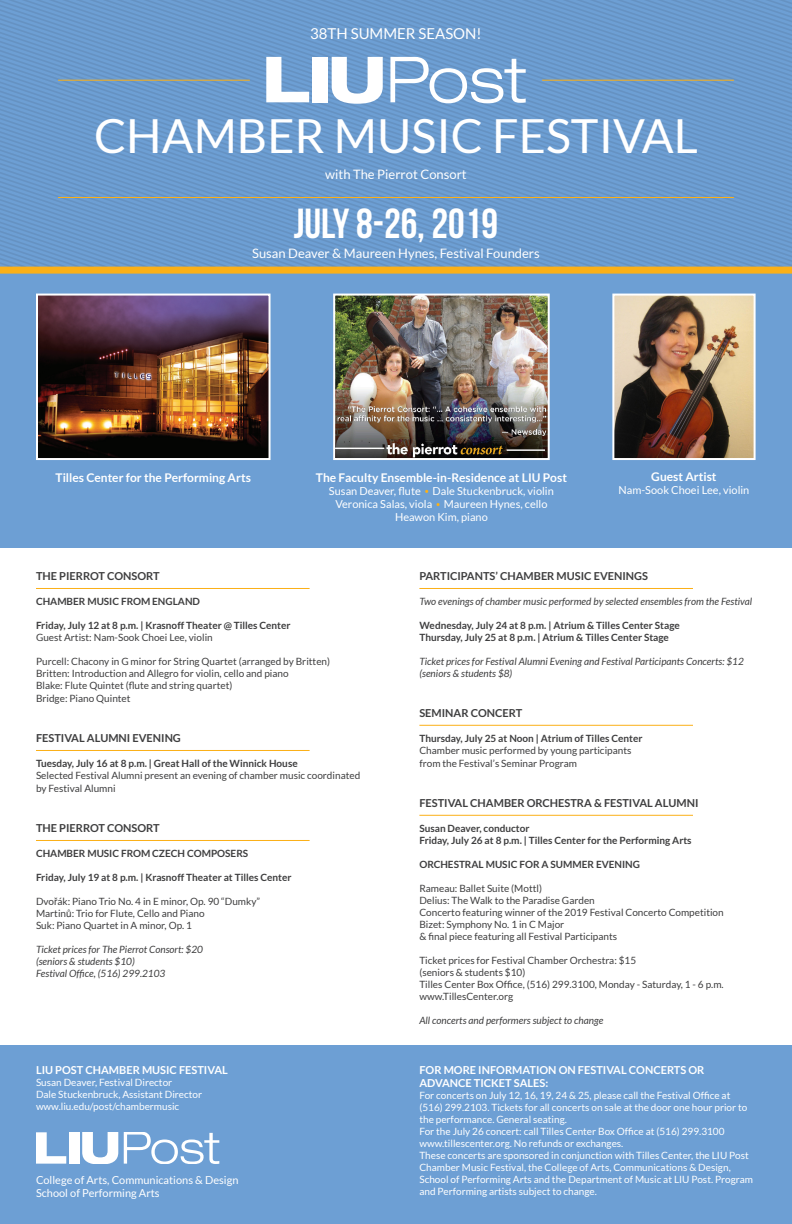
<style>
.page{position:relative;width:792px;height:1224px;background:#fff}
.page>*{position:absolute;margin:0;border:0;box-sizing:border-box;transform-origin:0 0}
.t1{font:47px "Lato";color:#fff}
.t2{font:700 42px "Bebas Neue";color:#fff}
.t3{font:15px "Lato";color:#fff}
.t4{font:13px "Lato";color:#fff}
.t5{font:700 12px "Lato";color:#fff}
.t6{font:11px/13.2px "Lato";color:#fff;text-align:center}
.t7{font:700 11px "Lato";color:#3e3e3f}
.t8{font:700 11px/13.2px "Lato";color:#fff}
.t9{font:10px/13.2px "Lato";color:#3e3e3f}
.t10{font:10px/12px "Lato";color:#fff}
.t11{font:700 10px "Lato";color:#3e3e3f}
.t12{font:italic 10px/12px "Lato";color:#3e3e3f}
.s1{font-family:"Helvetica"}
</style>
<div class="page">
<div style="left:0;top:0;width:792px;height:547px;background:#6d9fd4"></div>
<div style="left:0;top:1045px;width:792px;height:179px;background:#6d9fd4"></div>
<div style="left:0;top:267px;width:792px;height:7px;background:#fbb017"></div>
<svg style="left:0;top:4px;width:784px;height:263px"></svg>
<svg style="left:0;top:17px;width:743px;height:250px"></svg>
<svg style="left:0;top:67px;width:595px;height:200px"></svg>
<svg style="left:0;top:71px;width:581px;height:196px"></svg>
<svg style="left:0;top:80px;width:554px;height:187px"></svg>
<svg style="left:0;top:85px;width:541px;height:182px"></svg>
<svg style="left:0;top:130px;width:405px;height:137px"></svg>
<hr style="left:36px;top:588px;width:274px;height:1px;background:#fbb017">
<hr style="left:36px;top:750px;width:274px;height:1px;background:#fbb017">
<hr style="left:36px;top:840px;width:274px;height:1px;background:#fbb017">
<hr style="left:419px;top:588px;width:274px;height:1px;background:#fbb017">
<hr style="left:419px;top:725px;width:274px;height:1px;background:#fbb017">
<hr style="left:419px;top:815px;width:274px;height:1px;background:#fbb017">
<svg style="left:266px;top:57px;width:43px;height:45px"></svg>
<div style="left:313px;top:57px;width:15px;height:45px;background:#fff"></div>
<svg style="left:332px;top:57px;width:51px;height:47px"></svg>
<svg style="left:390px;top:0;width:402px;height:114px"></svg>
<hr style="left:58px;top:80px;width:192px;height:1px;background:#fbb017">
<hr style="left:542px;top:80px;width:192px;height:1px;background:#fbb017">
<hr style="left:58px;top:197px;width:676px;height:1px;background:#fbb017">
<svg style="left:36px;top:1132px;width:30px;height:32px"></svg>
<div style="left:69px;top:1132px;width:10px;height:32px;background:#fff"></div>
<svg style="left:82px;top:1132px;width:36px;height:32px"></svg>
<svg style="left:124px;top:1132px;width:95px;height:32px"></svg>
<img style="left:39px;top:297px;width:229px;height:160px">
<div style="left:36px;top:294px;width:235px;height:166px;border:2px solid #fff"></div>
<img style="left:336px;top:297px;width:211px;height:160px">
<div style="left:333px;top:294px;width:217px;height:166px;border:2px solid #fff"></div>
<img style="left:615px;top:297px;width:138px;height:160px">
<div style="left:612px;top:294px;width:144px;height:166px;border:2px solid #fff"></div>
<p class="t3" style="left:310px;top:25px;width:173px">38TH SUMMER SEASON!</p>
<p class="t1" style="left:94px;top:110px;width:605px">CHAMBER MUSIC FESTIVAL</p>
<p class="t4" style="left:325px;top:167px;width:143px">with The Pierrot Consort</p>
<p class="t2" style="left:294px;top:201px;width:206px">JULY 8-26, 2019</p>
<p class="t4" style="left:252px;top:246px;width:289px">Susan Deaver &amp; Maureen Hynes, Festival Founders</p>
<p class="t5" style="left:56px;top:470px;width:197px">Tilles Center for the Performing Arts</p>
<p class="t5" style="left:316px;top:470px;width:253px">The Faculty Ensemble-in-Residence at LIU Post</p>
<p class="t6" style="left:329px;top:484px;width:226px">Susan Deaver, flute Dale Stuckenbruck, violin<br>Veronica Salas, viola Maureen Hynes, cello<br>Heawon Kim, piano</p>
<p class="t5" style="left:651px;top:470px;width:67px">Guest Artist</p>
<p class="t6" style="left:619px;top:484px;width:132px">Nam-Sook Choei Lee, violin</p>
<p class="t7" style="left:36px;top:569px;width:125px">THE PIERROT CONSORT</p>
<p class="t11" style="left:36px;top:596px;width:166px">CHAMBER MUSIC FROM ENGLAND</p>
<p class="t11" style="left:36px;top:620px;width:256px">Friday, July 12 at 8 p.m. | Krasnoff Theater @ Tilles Center</p>
<p class="t9" style="left:36px;top:631px;width:178px">Guest Artist: Nam-Sook Choei Lee, violin</p>
<p class="t9" style="left:36px;top:655px;width:296px">Purcell: Chacony in G minor for String Quartet (arranged by Britten)</p>
<p class="t9" style="left:36px;top:667px;width:254px">Britten: Introduction and Allegro for violin, cello and piano</p>
<p class="t9" style="left:36px;top:679px;width:198px">Blake: Flute Quintet (flute and string quartet)</p>
<p class="t9" style="left:36px;top:692px;width:96px">Bridge: Piano Quintet</p>
<p class="t7" style="left:36px;top:731px;width:146px">FESTIVAL ALUMNI EVENING</p>
<p class="t11" style="left:36px;top:758px;width:263px">Tuesday, July 16 at 8 p.m. | Great Hall of the Winnick House</p>
<p class="t9" style="left:36px;top:769px;width:326px">Selected Festival Alumni present an evening of chamber music coordinated by Festival Alumni</p>
<p class="t7" style="left:36px;top:821px;width:125px">THE PIERROT CONSORT</p>
<p class="t11" style="left:36px;top:848px;width:214px">CHAMBER MUSIC FROM CZECH COMPOSERS</p>
<p class="t11" style="left:36px;top:872px;width:257px">Friday, July 19 at 8 p.m. | Krasnoff Theater at Tilles Center</p>
<p class="t9" style="left:36px;top:895px;width:226px">Dvo<span class="s1">ř</span>ák: Piano Trio No. 4 in E minor, Op. 90 “Dumky”</p>
<p class="t9" style="left:36px;top:907px;width:170px">Martin<span class="s1">ů</span>: Trio for Flute, Cello and Piano</p>
<p class="t9" style="left:36px;top:919px;width:158px">Suk: Piano Quartet in A minor, Op. 1</p>
<p class="t12" style="left:36px;top:944px;width:168px">Ticket prices for The Pierrot Consort: $20</p>
<p class="t12" style="left:36px;top:956px;width:100px">(seniors &amp; students $10)</p>
<p class="t12" style="left:36px;top:968px;width:131px">Festival Office, (516) 299.2103</p>
<p class="t8" style="left:36px;top:1063px;width:193px">LIU POST CHAMBER MUSIC FESTIVAL</p>
<p class="t10" style="left:36px;top:1076px;width:138px">Susan Deaver, Festival Director</p>
<p class="t10" style="left:36px;top:1088px;width:168px">Dale Stuckenbruck, Assistant Director</p>
<p class="t10" style="left:36px;top:1100px;width:145px">www.liu.edu/post/chambermusic</p>
<p class="t6" style="left:36px;top:1173px;width:204px">College of Arts, Communications &amp; Design</p>
<p class="t6" style="left:36px;top:1186px;width:125px">School of Performing Arts</p>
<p class="t7" style="left:419px;top:569px;width:230px">PARTICIPANTS’ CHAMBER MUSIC EVENINGS</p>
<p class="t12" style="left:419px;top:596px;width:334px">Two evenings of chamber music performed by selected ensembles from the Festival</p>
<p class="t11" style="left:419px;top:620px;width:262px">Wednesday, July 24 at 8 p.m. | Atrium &amp; Tilles Center Stage</p>
<p class="t11" style="left:419px;top:632px;width:251px">Thursday, July 25 at 8 p.m. | Atrium &amp; Tilles Center Stage</p>
<p class="t12" style="left:419px;top:656px;width:326px">Ticket prices for Festival Alumni Evening and Festival Participants Concerts: $12 (seniors &amp; students $8)</p>
<p class="t7" style="left:419px;top:706px;width:104px">SEMINAR CONCERT</p>
<p class="t11" style="left:419px;top:732px;width:225px">Thursday, July 25 at Noon | Atrium of Tilles Center</p>
<p class="t9" style="left:419px;top:744px;width:214px">Chamber music performed by young participants</p>
<p class="t9" style="left:419px;top:757px;width:159px">from the Festival’s Seminar Program</p>
<p class="t7" style="left:419px;top:796px;width:281px">FESTIVAL CHAMBER ORCHESTRA &amp; FESTIVAL ALUMNI</p>
<p class="t11" style="left:419px;top:822px;width:112px">Susan Deaver, conductor</p>
<p class="t11" style="left:419px;top:834px;width:274px">Friday, July 26 at 8 p.m. | Tilles Center for the Performing Arts</p>
<p class="t11" style="left:419px;top:858px;width:222px">ORCHESTRAL MUSIC FOR A SUMMER EVENING</p>
<p class="t9" style="left:419px;top:882px;width:124px">Rameau: Ballet Suite (Mottl)</p>
<p class="t9" style="left:419px;top:894px;width:177px">Delius: The Walk to the Paradise Garden</p>
<p class="t9" style="left:419px;top:906px;width:306px">Concerto featuring winner of the 2019 Festival Concerto Competition</p>
<p class="t9" style="left:419px;top:918px;width:146px">Bizet: Symphony No. 1 in C Major</p>
<p class="t9" style="left:419px;top:930px;width:199px">&amp; final piece featuring all Festival Participants</p>
<p class="t9" style="left:419px;top:954px;width:218px">Ticket prices for Festival Chamber Orchestra: $15</p>
<p class="t9" style="left:419px;top:966px;width:107px">(seniors &amp; students $10)</p>
<p class="t9" style="left:419px;top:978px;width:306px">Tilles Center Box Office, (516) 299.3100, Monday - Saturday, 1 - 6 p.m.</p>
<p class="t9" style="left:419px;top:990px;width:95px">www.TillesCenter.org</p>
<p class="t12" style="left:419px;top:1014px;width:185px">All concerts and performers subject to change</p>
<p class="t8" style="left:419px;top:1063px;width:287px">FOR MORE INFORMATION ON FESTIVAL CONCERTS OR<br>ADVANCE TICKET SALES:</p>
<p class="t10" style="left:419px;top:1090px;width:313px">For concerts on July 12, 16, 19, 24 &amp; 25, please call the Festival Office at</p>
<p class="t10" style="left:419px;top:1102px;width:330px">(516) 299.2103. Tickets for all concerts on sale at the door one hour prior to the performance. General seating.</p>
<p class="t10" style="left:419px;top:1126px;width:307px">For the July 26 concert: call Tilles Center Box Office at (516) 299.3100</p>
<p class="t10" style="left:419px;top:1138px;width:205px">www.tillescenter.org. No refunds or exchanges.</p>
<p class="t10" style="left:419px;top:1150px;width:335px">These concerts are sponsored in conjunction with Tilles Center, the LIU Post Chamber Music Festival, the College of Arts, Communications &amp; Design, School of Performing Arts and the Department of Music at LIU Post. Program and Performing artists subject to change.</p>
</div>
